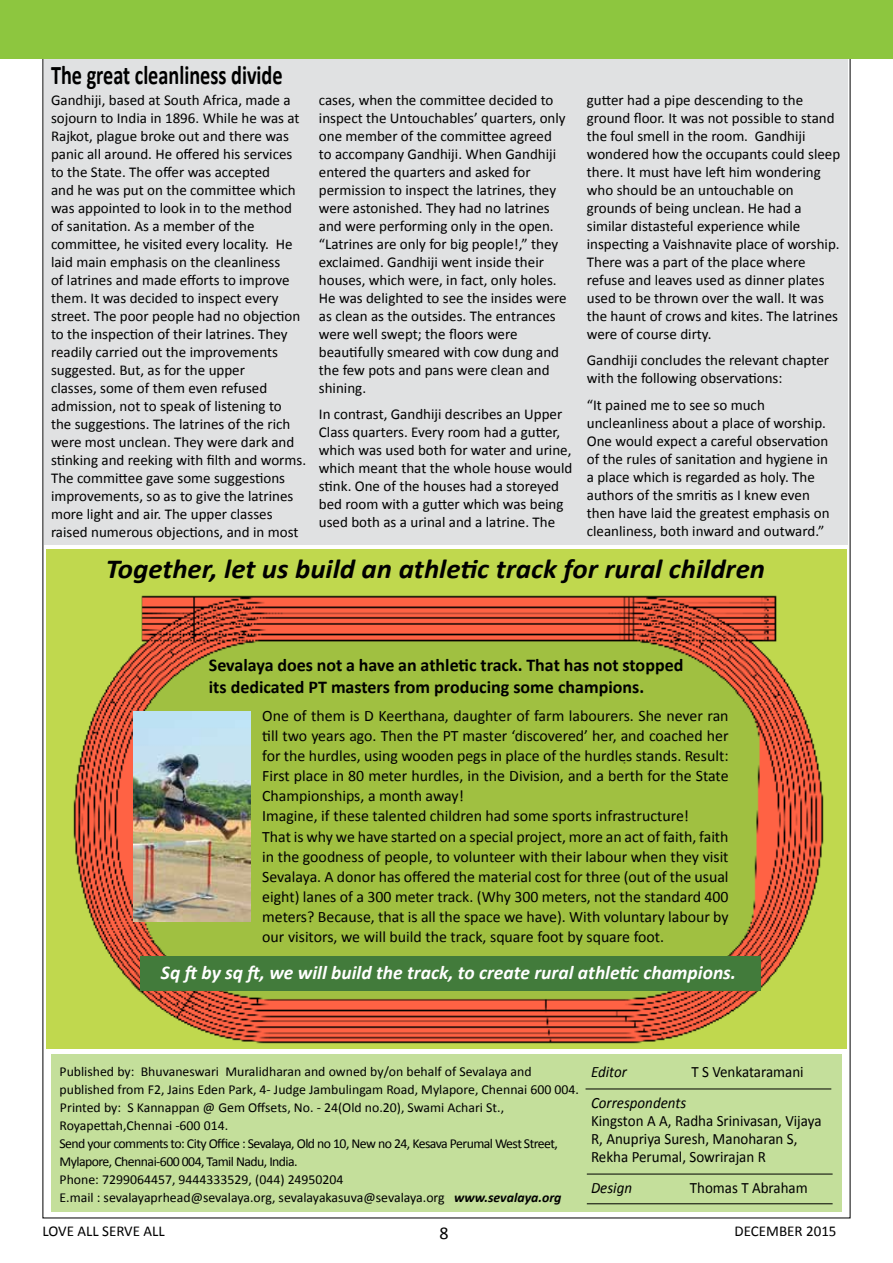
<style>
.page{position:relative;width:893px;height:1263px;background:#fff}
.page>*{position:absolute;margin:0;border:0;box-sizing:border-box;transform-origin:0 0}
.t1{font:italic 700 27.6px "Calibri";color:#000;scale:1.05 1}
.t2{font:700 27px "Calibri";color:#000;scale:.75 1}
.t3{font:italic 700 19.5px "Calibri";color:#fff}
.t4{font:700 18px/21.6px "Calibri";color:#000}
.t5{font:18px "Calibri";color:#000}
.t6{font:15.9px/20.2px "Calibri";color:#000}
.t7{font:15.75px/18px "Calibri";color:#000;scale:.95 1}
.t8{font:italic 15.75px "Calibri";color:#000;scale:.95 1}
.t9{font:15px/18px "Calibri";color:#000}
.t10{font:13.65px/18px "Calibri";color:#000}
.s1{font-weight:700;font-style:italic}
</style>
<div class="page">
<div style="left:46px;top:549px;width:801px;height:500px;background:#c0d84e"></div>
<img style="left:73px;top:595px;width:751px;height:449px">
<div style="left:45px;top:57px;width:803px;height:488px;background:#e0e1e2"></div>
<div style="left:51px;top:1054px;width:791px;height:158px;background:#c4df9b"></div>
<hr style="left:585px;top:1088px;width:246px;height:1px;background:#000">
<hr style="left:587px;top:1203px;width:246px;height:1px;background:#000">
<hr style="left:587px;top:1174px;width:246px;height:1px;background:#000">
<div style="left:0;top:0;width:893px;height:58px;background:#8dc63f"></div>
<div style="left:140px;top:957px;width:620px;height:34px;background:#427b3b"></div>
<img style="left:133px;top:711px;width:118px;height:211px">
<h2 class="t2" style="left:51px;top:58px;width:310px">The great cleanliness divide</h2>
<p class="t9" style="left:51px;top:91px;width:257px">Gandhiji, based at South Africa, made a sojourn to India in 1896. While he was at Rajkot, plague broke out and there was panic all around. He offered his services to the State. The offer was accepted<br>and he was put on the committee which was appointed to look in to the method of sanitation. As a member of the committee, he visited every locality. He laid main emphasis on the cleanliness<br>of latrines and made efforts to improve them. It was decided to inspect every street. The poor people had no objection to the inspection of their latrines. They readily carried out the improvements suggested. But, as for the upper<br>classes, some of them even refused admission, not to speak of listening to<br>the suggestions. The latrines of the rich were most unclean. They were dark and stinking and reeking with filth and worms.<br>The committee gave some suggestions improvements, so as to give the latrines more light and air. The upper classes raised numerous objections, and in most</p>
<p class="t9" style="left:319px;top:91px;width:249px">cases, when the committee decided to inspect the Untouchables’ quarters, only one member of the committee agreed to accompany Gandhiji. When Gandhiji entered the quarters and asked for permission to inspect the latrines, they were astonished. They had no latrines and were performing only in the open. “Latrines are only for big people!,” they exclaimed. Gandhiji went inside their houses, which were, in fact, only holes.<br>He was delighted to see the insides were as clean as the outsides. The entrances were well swept; the floors were beautifully smeared with cow dung and the few pots and pans were clean and shining.</p>
<p class="t9" style="left:319px;top:405px;width:255px">In contrast, Gandhiji describes an Upper Class quarters. Every room had a gutter, which was used both for water and urine, which meant that the whole house would stink. One of the houses had a storeyed bed room with a gutter which was being used both as a urinal and a latrine. The</p>
<p class="t9" style="left:587px;top:91px;width:255px">gutter had a pipe descending to the ground floor. It was not possible to stand the foul smell in the room. Gandhiji wondered how the occupants could sleep there. It must have left him wondering who should be an untouchable on grounds of being unclean. He had a similar distasteful experience while inspecting a Vaishnavite place of worship.<br>There was a part of the place where refuse and leaves used as dinner plates used to be thrown over the wall. It was the haunt of crows and kites. The latrines were of course dirty.</p>
<p class="t9" style="left:587px;top:351px;width:244px">Gandhiji concludes the relevant chapter with the following observations:</p>
<p class="t9" style="left:587px;top:396px;width:244px">“It pained me to see so much uncleanliness about a place of worship.<br>One would expect a careful observation of the rules of sanitation and hygiene in a place which is regarded as holy. The authors of the smritis as I knew even then have laid the greatest emphasis on cleanliness, both inward and outward.”</p>
<h1 class="t1" style="left:106px;top:552px;width:630px">Together, let us build an athletic track for rural children</h1>
<p class="t4" style="left:209px;top:654px;width:476px">Sevalaya does not a have an athletic track. That has not stopped its dedicated PT masters from producing some champions.</p>
<p class="t6" style="left:262px;top:705px;width:468px">One of them is D Keerthana, daughter of farm labourers. She never ran till two years ago. Then the PT master ‘discovered’ her, and coached her for the hurdles, using wooden pegs in place of the hurdles stands. Result:<br>First place in 80 meter hurdles, in the Division, and a berth for the State Championships, a month away!<br>Imagine, if these talented children had some sports infrastructure!<br>That is why we have started on a special project, more an act of faith, faith in the goodness of people, to volunteer with their labour when they visit Sevalaya. A donor has offered the material cost for three (out of the usual eight) lanes of a 300 meter track. (Why 300 meters, not the standard 400 meters? Because, that is all the space we have). With voluntary labour by our visitors, we will build the track, square foot by square foot.</p>
<h3 class="t3" style="left:161px;top:960px;width:577px">Sq ft by sq ft, we will build the track, to create rural athletic champions.</h3>
<p class="t10" style="left:60px;top:1062px;width:521px">Published by: Bhuvaneswari Muralidharan and owned by/on behalf of Sevalaya and published from F2, Jains Eden Park, 4- Judge Jambulingam Road, Mylapore, Chennai 600 004. printed by: S Kannappan @ Gem Offsets, No. - 24(Old no.20), Swami Achari St., Royapettah,Chennai -600 014.<br>Send your comments to: City Office : Sevalaya, Old no 10, New no 24, Kesava Perumal West Street, Mylapore, Chennai-600 004, Tamil Nadu, India.<br>Phone: 7299064457, 9444333529, (044) 24950204<br>E.mail : sevalayaprhead@sevalaya.org, sevalayakasuva@sevalaya.org <span class="s1">www.sevalaya.org</span></p>
<p class="t8" style="left:591px;top:1061px;width:39px">Editor</p>
<p class="t7" style="left:691px;top:1063px;width:120px">T S Venkataramani</p>
<p class="t8" style="left:591px;top:1092px;width:102px">Correspondents</p>
<p class="t7" style="left:591px;top:1112px;width:244px">Kingston A A, Radha Srinivasan, Vijaya<br>R, Anupriya Suresh, Manoharan S,<br>Rekha Perumal, Sowrirajan R</p>
<p class="t8" style="left:591px;top:1177px;width:45px">Design</p>
<p class="t7" style="left:690px;top:1178px;width:126px">Thomas T Abraham</p>
<p class="t9" style="left:43px;top:1222px;width:124px">LOVE ALL SERVE ALL</p>
<p class="t5" style="left:439px;top:1222px;width:11px">8</p>
<p class="t9" style="left:735px;top:1222px;width:103px">DECEMBER 2015</p>
</div>
